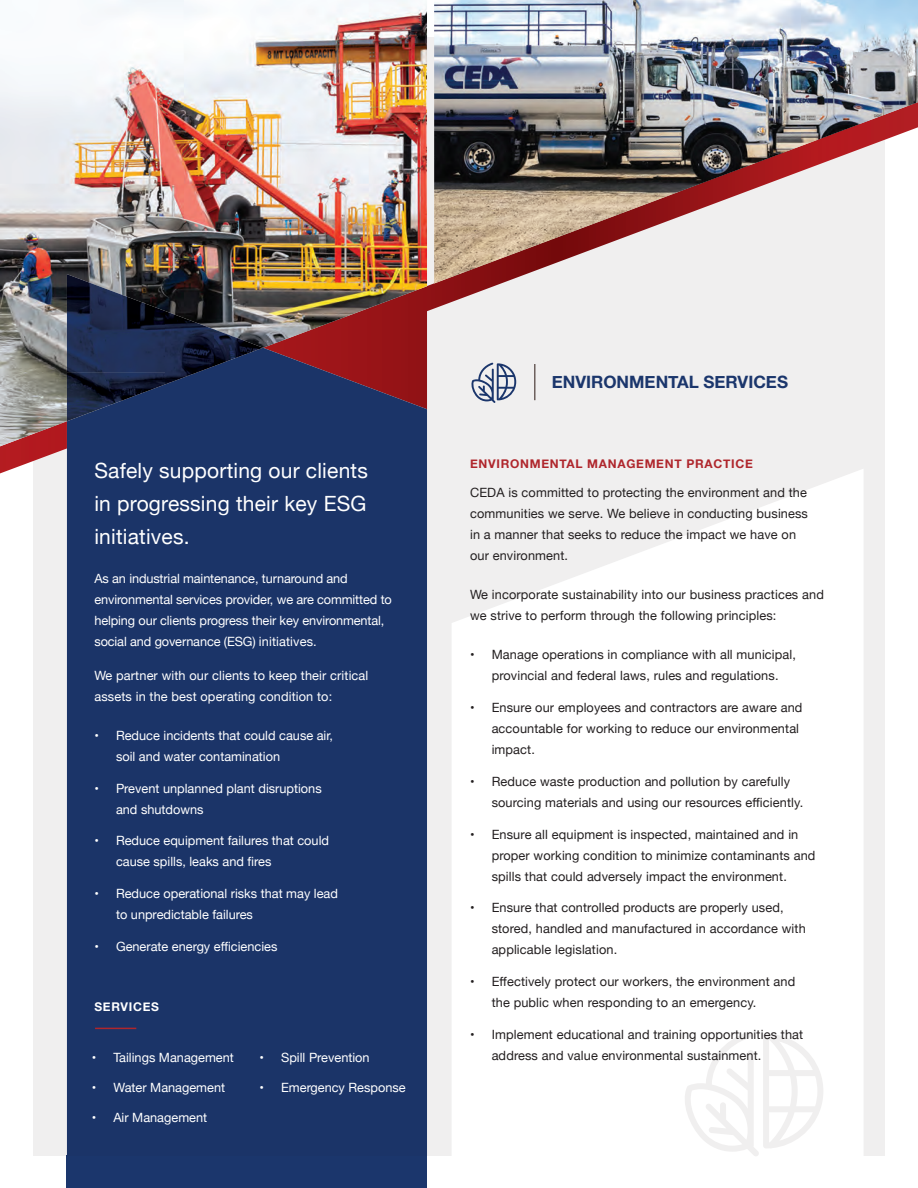
<style>
.page{position:relative;width:918px;height:1188px;background:#fff}
.page>*{position:absolute;margin:0;border:0;box-sizing:border-box;transform-origin:0 0}
.t1{font:21px/33px "Helvetica Neue";letter-spacing:.01em;color:#fff;text-align:justify}
.t2{font:700 16.95px "Helvetica Neue";color:#1b366c}
.t3{font:12.75px/21px "Helvetica Neue";letter-spacing:.01em;color:#231f20}
.t4{font:12.75px/21px "Helvetica Neue";color:#fff}
.t5{font:700 12px "Helvetica Neue";letter-spacing:.06em;color:#af262c}
.t6{font:700 12px "Helvetica Neue";letter-spacing:.06em;color:#fff}
</style>
<div class="page">
<div style="left:33px;top:37px;width:852px;height:1119px;background:#f0efef"></div>
<svg style="left:452px;top:473px;width:411px;height:683px;fill:#fff"></svg>
<svg style="left:0;top:283px;width:863px;height:190px"></svg>
<img style="left:0;top:0;width:427px;height:446px">
<div style="left:67px;top:1156px;width:360px;height:32px;background:#1b366c"></div>
<div style="left:67px;top:366px;width:360px;height:790px;background:#1b3468"></div>
<svg style="left:263px;top:348px;width:164px;height:61px;background:#592440"></svg>
<img style="left:67px;top:274px;width:98px;height:147px">
<img style="left:165px;top:311px;width:49px;height:74px">
<img style="left:214px;top:329px;width:49px;height:37px">
<img style="left:434px;top:0;width:484px;height:284px">
<svg style="left:470px;top:363px;width:46px;height:40px"></svg>
<hr style="left:95px;top:1028px;width:41px;height:1px;background:#af262c">
<hr style="left:534px;top:364px;width:2px;height:36px;background:#6d605d">
<svg style="left:680px;top:1031px;width:143px;height:125px"></svg>
<h1 class="t1" style="left:94px;top:455px;width:275px">Safely supporting our clients in progressing their key ESG initiatives.</h1>
<p class="t4" style="left:94px;top:568px;width:299px">As an industrial maintenance, turnaround and environmental services provider, we are committed to helping our clients progress their key environmental, social and governance (ESG) initiatives.</p>
<p class="t4" style="left:94px;top:666px;width:275px">We partner with our clients to keep their critical assets in the best operating condition to:</p>
<p class="t4" style="left:116px;top:726px;width:219px;text-indent:-22px">• Reduce incidents that could cause air, soil and water contamination</p>
<p class="t4" style="left:116px;top:778px;width:207px;text-indent:-22px">• Prevent unplanned plant disruptions and shutdowns</p>
<p class="t4" style="left:116px;top:831px;width:215px;text-indent:-22px">• Reduce equipment failures that could cause spills, leaks and fires</p>
<p class="t4" style="left:116px;top:884px;width:223px;text-indent:-22px">• Reduce operational risks that may lead to unpredictable failures</p>
<p class="t4" style="left:94px;top:937px;width:185px">• Generate energy efficiencies</p>
<p class="t6" style="left:94px;top:998px;width:66px">SERVICES</p>
<p class="t4" style="left:92px;top:1047px;width:144px">• Tailings Management</p>
<p class="t4" style="left:92px;top:1077px;width:135px">• Water Management</p>
<p class="t4" style="left:92px;top:1107px;width:117px">• Air Management</p>
<p class="t4" style="left:260px;top:1047px;width:112px">• Spill Prevention</p>
<p class="t4" style="left:260px;top:1077px;width:148px">• Emergency Response</p>
<h2 class="t2" style="left:552px;top:369px;width:238px">ENVIRONMENTAL SERVICES</h2>
<p class="t5" style="left:470px;top:454px;width:284px">ENVIRONMENTAL MANAGEMENT PRACTICE</p>
<p class="t3" style="left:470px;top:483px;width:339px">CEDA is committed to protecting the environment and the communities we serve. We believe in conducting business in a manner that seeks to reduce the impact we have on our environment.</p>
<p class="t3" style="left:470px;top:585px;width:355px">We incorporate sustainability into our business practices and we strive to perform through the following principles:</p>
<p class="t3" style="left:470px;top:645px;width:328px;text-align:center">• Manage operations in compliance with all municipal, provincial and federal laws, rules and regulations.</p>
<p class="t3" style="left:492px;top:698px;width:312px;text-indent:-22px">• Ensure our employees and contractors are aware and accountable for working to reduce our environmental impact.</p>
<p class="t3" style="left:492px;top:772px;width:313px;text-indent:-22px">• Reduce waste production and pollution by carefully sourcing materials and using our resources efficiently.</p>
<p class="t3" style="left:492px;top:824px;width:325px;text-indent:-22px">• Ensure all equipment is inspected, maintained and in proper working condition to minimize contaminants and spills that could adversely impact the environment.</p>
<p class="t3" style="left:492px;top:898px;width:316px;text-indent:-22px">• Ensure that controlled products are properly used, stored, handled and manufactured in accordance with applicable legislation.</p>
<p class="t3" style="left:492px;top:972px;width:305px;text-indent:-22px">• Effectively protect our workers, the environment and the public when responding to an emergency.</p>
<p class="t3" style="left:492px;top:1025px;width:313px;text-indent:-22px">• Implement educational and training opportunities that address and value environmental sustainment.</p>
</div>
